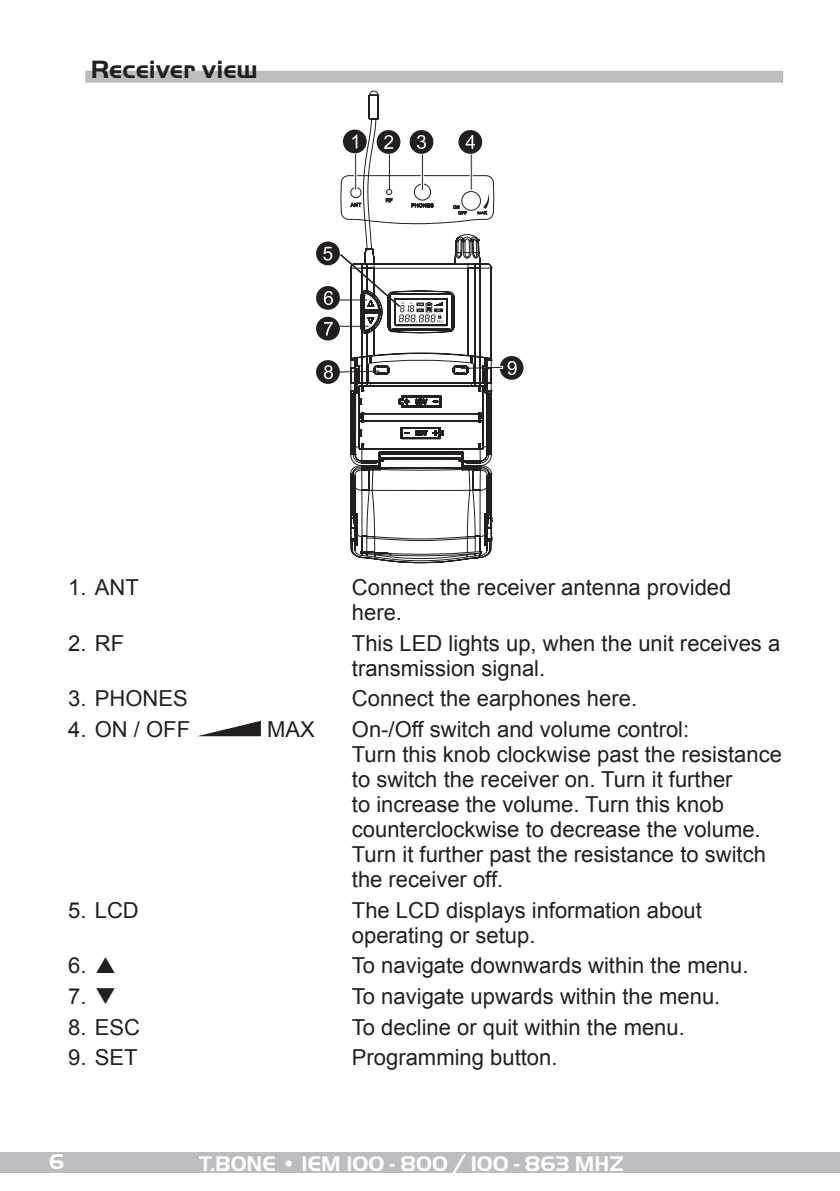
<style>
.page{position:relative;width:840px;height:1191px;background:#fff}
.page>*{position:absolute;margin:0;border:0;box-sizing:border-box;transform-origin:0 0}
.Subhead{font:700 26px "Handel Got D";color:#231f20}
.Bedieneleme_I{font:22px/25px "Arial";color:#231f20}
.t1{font:700 22px "Handel Got D";color:#fff}
</style>
<div class="page">
<div style="left:0;top:1152px;width:839px;height:20px;background:#bcbdc0"></div>
<div style="left:85px;top:71px;width:697px;height:12px;background:#bcbdc0"></div>
<div style="left:499px;top:356px;width:24px;height:24px;background:#231f20;border-radius:50%"></div>
<svg style="left:350px;top:118px;width:130px;height:129px"></svg>
<div style="left:316px;top:360px;width:23px;height:24px;background:#231f20;border-radius:50%"></div>
<div style="left:316px;top:241px;width:23px;height:24px;background:#231f20;border-radius:50%"></div>
<div style="left:316px;top:286px;width:23px;height:24px;background:#231f20;border-radius:50%"></div>
<div style="left:316px;top:317px;width:23px;height:23px;background:#231f20;border-radius:50%"></div>
<svg style="left:323px;top:247px;width:193px;height:316px"></svg>
<div style="left:343px;top:130px;width:23px;height:23px;background:#231f20;border-radius:50%"></div>
<div style="left:376px;top:130px;width:24px;height:24px;background:#231f20;border-radius:50%"></div>
<div style="left:458px;top:130px;width:24px;height:24px;background:#231f20;border-radius:50%"></div>
<div style="left:409px;top:130px;width:24px;height:24px;background:#231f20;border-radius:50%"></div>
<svg style="left:340px;top:134px;width:154px;height:90px"></svg>
<svg style="left:198px;top:721px;width:63px;height:15px"></svg>
<p class="Subhead" style="left:91px;top:54px;width:169px">Receiver view</p>
<p class="Bedieneleme_I" style="left:68px;top:575px;width:72px">1. ANT</p>
<p class="Bedieneleme_I" style="left:351px;top:575px;width:381px">Connect the receiver antenna provided here.</p>
<p class="Bedieneleme_I" style="left:68px;top:630px;width:57px">2. RF</p>
<p class="Bedieneleme_I" style="left:351px;top:630px;width:429px">This LED lights up, when the unit receives a transmission signal.</p>
<p class="Bedieneleme_I" style="left:68px;top:686px;width:121px">3. PHONES</p>
<p class="Bedieneleme_I" style="left:352px;top:686px;width:286px">Connect the earphones here.</p>
<p class="Bedieneleme_I" style="left:68px;top:717px;width:123px">4. ON / OFF</p>
<p class="Bedieneleme_I" style="left:267px;top:717px;width:49px">MAX</p>
<p class="Bedieneleme_I" style="left:351px;top:717px;width:431px">On-/Off switch and volume control:<br>Turn this knob clockwise past the resistance to switch the receiver on. Turn it further<br>to increase the volume. Turn this knob counterclockwise to decrease the volume.<br>Turn it further past the resistance to switch the receiver off.</p>
<p class="Bedieneleme_I" style="left:68px;top:897px;width:72px">5. LCD</p>
<p class="Bedieneleme_I" style="left:351px;top:897px;width:351px">The LCD displays information about operating or setup.</p>
<p class="Bedieneleme_I" style="left:68px;top:953px;width:20px">6.</p>
<p class="Bedieneleme_I" style="left:352px;top:953px;width:398px">To navigate downwards within the menu.</p>
<p class="Bedieneleme_I" style="left:68px;top:984px;width:50px">7. ❑</p>
<p class="Bedieneleme_I" style="left:352px;top:984px;width:370px">To navigate upwards within the menu.</p>
<p class="Bedieneleme_I" style="left:68px;top:1014px;width:73px">8. ESC</p>
<p class="Bedieneleme_I" style="left:352px;top:1014px;width:334px">To decline or quit within the menu.</p>
<p class="Bedieneleme_I" style="left:68px;top:1045px;width:71px">9. SET</p>
<p class="Bedieneleme_I" style="left:352px;top:1045px;width:207px">Programming button.</p>
<p class="t1" style="left:49px;top:1149px;width:17px">6</p>
<p class="t1" style="left:199px;top:1151px;width:426px">T.BONE • IEM 100 - 800 / 100 - 863 MHZ</p>
</div>
